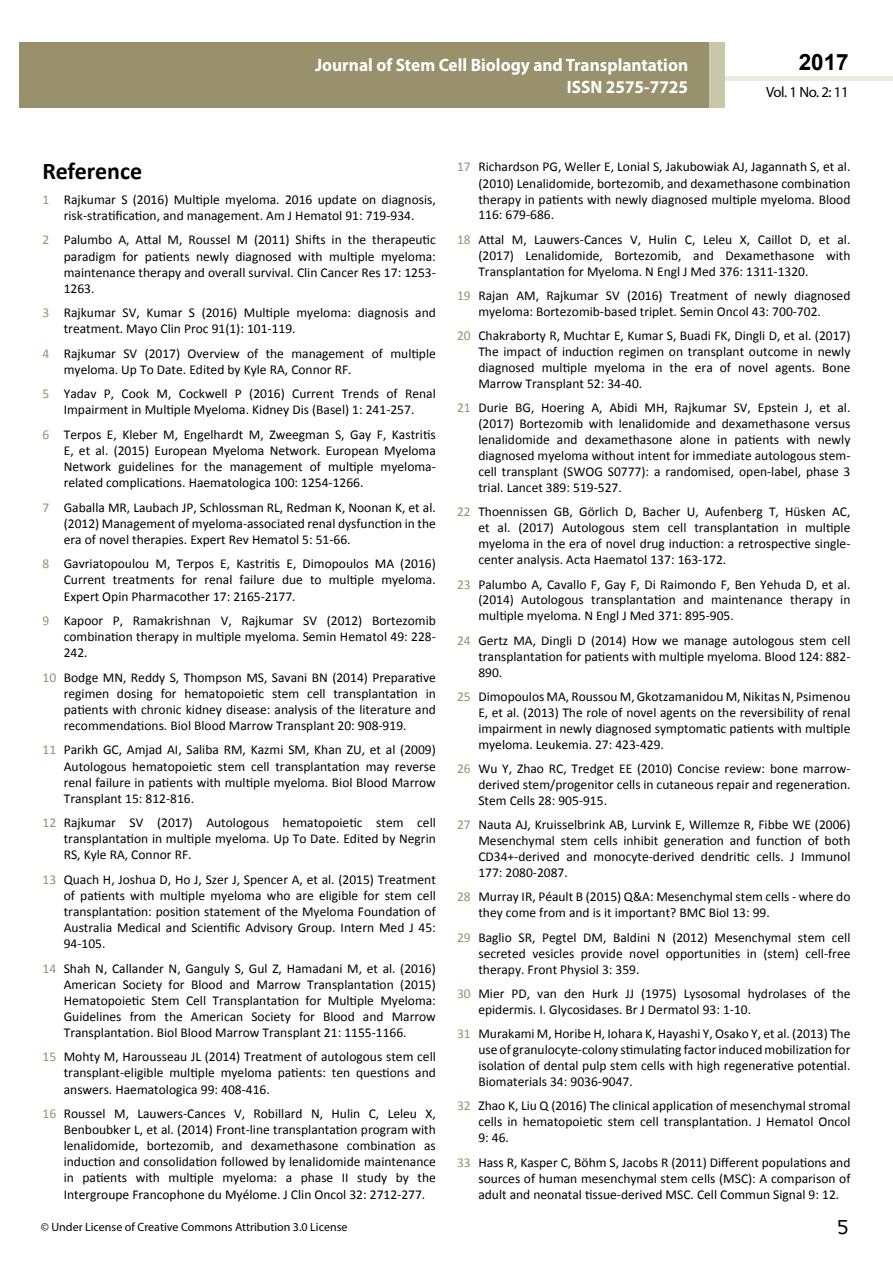
<style>
.page{position:relative;width:893px;height:1263px;background:#fff}
.page>*{position:absolute;margin:0;border:0;box-sizing:border-box;transform-origin:0 0}
.t1{font:25.5px "Tunga";color:#000}
.t2{font:700 24px "Calibri";letter-spacing:-.005em;color:#000}
.t3{font:700 22.5px "Arial";color:#000}
.t4{font:700 18px/21.6px "Myriad Pro";color:#fff;text-align:right;scale:.96 1}
.t5{font:14.85px "Myriad Pro";letter-spacing:-.03em;color:#000}
.t6{font:13.5px/16px "Calibri";color:#000;text-align:justify}
.t7{font:12px "Myriad Pro";color:#000}
.s1{color:#98916c}
</style>
<div class="page">
<div style="left:725px;top:76px;width:168px;height:5px;background:#ecebe0"></div>
<div style="left:19px;top:42px;width:690px;height:66px;background:#98916c"></div>
<div style="left:709px;top:42px;width:16px;height:66px;background:#c9c7a9"></div>
<h3 class="t4" style="left:315px;top:54px;width:390px">Journal of Stem Cell Biology and Transplantation<br>ISSN 2575-7725</h3>
<h3 class="t3" style="left:799px;top:47px;width:52px">2017</h3>
<p class="t5" style="left:766px;top:83px;width:84px">Vol. 1 No. 2: 11</p>
<h2 class="t2" style="left:43px;top:156px;width:101px">Reference</h2>
<p class="t6" style="left:43px;top:191px;width:395px;text-align:center"><span class="s1">1</span> Rajkumar S (2016) Multiple myeloma. 2016 update on diagnosis, risk-stratification, and management. Am J Hematol 91: 719-934.</p>
<p class="t6" style="left:64px;top:232px;width:374px;text-indent:-21px"><span class="s1">2</span> Palumbo A, Attal M, Roussel M (2011) Shifts in the therapeutic paradigm for patients newly diagnosed with multiple myeloma: maintenance therapy and overall survival. Clin Cancer Res 17: 1253- 1263.</p>
<p class="t6" style="left:64px;top:305px;width:374px;text-indent:-21px"><span class="s1">3</span> Rajkumar SV, Kumar S (2016) Multiple myeloma: diagnosis and treatment. Mayo Clin Proc 91(1): 101-119.</p>
<p class="t6" style="left:64px;top:345px;width:374px;text-indent:-21px"><span class="s1">4</span> Rajkumar SV (2017) Overview of the management of multiple myeloma. Up To Date. Edited by Kyle RA, Connor RF.</p>
<p class="t6" style="left:43px;top:386px;width:395px;text-align:center"><span class="s1">5</span> Yadav P, Cook M, Cockwell P (2016) Current Trends of Renal<br>Impairment in Multiple Myeloma. Kidney Dis (Basel) 1: 241-257.</p>
<p class="t6" style="left:64px;top:427px;width:374px;text-indent:-21px"><span class="s1">6</span> Terpos E, Kleber M, Engelhardt M, Zweegman S, Gay F, Kastritis E, et al. (2015) European Myeloma Network. European Myeloma Network guidelines for the management of multiple myeloma&shy;related complications. Haematologica 100: 1254-1266.</p>
<p class="t6" style="left:64px;top:499px;width:374px;text-indent:-21px"><span class="s1">7</span> Gaballa MR, Laubach JP, Schlossman RL, Redman K, Noonan K, et al. (2012) Management of myeloma-associated renal dysfunction in the era of novel therapies. Expert Rev Hematol 5: 51-66.</p>
<p class="t6" style="left:64px;top:556px;width:374px;text-indent:-21px"><span class="s1">8</span> Gavriatopoulou M, Terpos E, Kastritis E, Dimopoulos MA (2016)<br>Current treatments for renal failure due to multiple myeloma.<br>Expert Opin Pharmacother 17: 2165-2177.</p>
<p class="t6" style="left:64px;top:613px;width:374px;text-indent:-21px"><span class="s1">9</span> Kapoor P, Ramakrishnan V, Rajkumar SV (2012) Bortezomib combination therapy in multiple myeloma. Semin Hematol 49: 228- 242.</p>
<p class="t6" style="left:64px;top:669px;width:374px;text-indent:-21px"><span class="s1">10</span> Bodge MN, Reddy S, Thompson MS, Savani BN (2014) Preparative regimen dosing for hematopoietic stem cell transplantation in patients with chronic kidney disease: analysis of the literature and recommendations. Biol Blood Marrow Transplant 20: 908-919.</p>
<p class="t6" style="left:64px;top:742px;width:374px;text-indent:-21px"><span class="s1">11</span> Parikh GC, Amjad AI, Saliba RM, Kazmi SM, Khan ZU, et al (2009)<br>Autologous hematopoietic stem cell transplantation may reverse renal failure in patients with multiple myeloma. Biol Blood Marrow Transplant 15: 812-816.</p>
<p class="t6" style="left:64px;top:815px;width:374px;text-indent:-21px"><span class="s1">12</span> Rajkumar SV (2017) Autologous hematopoietic stem cell transplantation in multiple myeloma. Up To Date. Edited by Negrin RS, Kyle RA, Connor RF.</p>
<p class="t6" style="left:64px;top:871px;width:374px;text-indent:-21px"><span class="s1">13</span> Quach H, Joshua D, Ho J, Szer J, Spencer A, et al. (2015) Treatment of patients with multiple myeloma who are eligible for stem cell transplantation: position statement of the Myeloma Foundation of Australia Medical and Scientific Advisory Group. Intern Med J 45:<br>94-105.</p>
<p class="t6" style="left:64px;top:960px;width:374px;text-indent:-21px"><span class="s1">14</span> Shah N, Callander N, Ganguly S, Gul Z, Hamadani M, et al. (2016)<br>American Society for Blood and Marrow Transplantation (2015)<br>Hematopoietic Stem Cell Transplantation for Multiple Myeloma:<br>Guidelines from the American Society for Blood and Marrow Transplantation. Biol Blood Marrow Transplant 21: 1155-1166.</p>
<p class="t6" style="left:64px;top:1049px;width:374px;text-indent:-21px"><span class="s1">15</span> Mohty M, Harousseau JL (2014) Treatment of autologous stem cell transplant-eligible multiple myeloma patients: ten questions and answers. Haematologica 99: 408-416.</p>
<p class="t6" style="left:64px;top:1105px;width:374px;text-indent:-21px"><span class="s1">16</span> Roussel M, Lauwers-Cances V, Robillard N, Hulin C, Leleu X, Benboubker L, et al. (2014) Front-line transplantation program with lenalidomide, bortezomib, and dexamethasone combination as induction and consolidation followed by lenalidomide maintenance in patients with multiple myeloma: a phase II study by the Intergroupe Francophone du Myélome. J Clin Oncol 32: 2712-277.</p>
<p class="t6" style="left:478px;top:159px;width:374px;text-indent:-21px"><span class="s1">17</span> Richardson PG, Weller E, Lonial S, Jakubowiak AJ, Jagannath S, et al. (2010) Lenalidomide, bortezomib, and dexamethasone combination therapy in patients with newly diagnosed multiple myeloma. Blood 116: 679-686.</p>
<p class="t6" style="left:478px;top:231px;width:374px;text-indent:-21px"><span class="s1">18</span> Attal M, Lauwers-Cances V, Hulin C, Leleu X, Caillot D, et al. (2017) Lenalidomide, Bortezomib, and Dexamethasone with Transplantation for Myeloma. N Engl J Med 376: 1311-1320.</p>
<p class="t6" style="left:478px;top:288px;width:374px;text-indent:-21px"><span class="s1">19</span> Rajan AM, Rajkumar SV (2016) Treatment of newly diagnosed myeloma: Bortezomib-based triplet. Semin Oncol 43: 700-702.</p>
<p class="t6" style="left:478px;top:328px;width:374px;text-indent:-21px"><span class="s1">20</span> Chakraborty R, Muchtar E, Kumar S, Buadi FK, Dingli D, et al. (2017)<br>The impact of induction regimen on transplant outcome in newly diagnosed multiple myeloma in the era of novel agents. Bone Marrow Transplant 52: 34-40.</p>
<p class="t6" style="left:478px;top:400px;width:374px;text-indent:-21px"><span class="s1">21</span> Durie BG, Hoering A, Abidi MH, Rajkumar SV, Epstein J, et al. (2017) Bortezomib with lenalidomide and dexamethasone versus lenalidomide and dexamethasone alone in patients with newly diagnosed myeloma without intent for immediate autologous stem&shy;cell transplant (SWOG S0777): a randomised, open-label, phase 3 trial. Lancet 389: 519-527.</p>
<p class="t6" style="left:478px;top:504px;width:374px;text-indent:-21px"><span class="s1">22</span> Thoennissen GB, Görlich D, Bacher U, Aufenberg T, Hüsken AC, et al. (2017) Autologous stem cell transplantation in multiple myeloma in the era of novel drug induction: a retrospective single&shy;center analysis. Acta Haematol 137: 163-172.</p>
<p class="t6" style="left:478px;top:576px;width:374px;text-indent:-21px"><span class="s1">23</span> Palumbo A, Cavallo F, Gay F, Di Raimondo F, Ben Yehuda D, et al. (2014) Autologous transplantation and maintenance therapy in multiple myeloma. N Engl J Med 371: 895-905.</p>
<p class="t6" style="left:478px;top:632px;width:374px;text-indent:-21px"><span class="s1">24</span> Gertz MA, Dingli D (2014) How we manage autologous stem cell transplantation for patients with multiple myeloma. Blood 124: 882- 890.</p>
<p class="t6" style="left:478px;top:689px;width:374px;text-indent:-21px"><span class="s1">25</span> Dimopoulos MA, Roussou M, Gkotzamanidou M, Nikitas N, Psimenou E, et al. (2013) The role of novel agents on the reversibility of renal impairment in newly diagnosed symptomatic patients with multiple myeloma. Leukemia. 27: 423-429.</p>
<p class="t6" style="left:478px;top:761px;width:374px;text-indent:-21px"><span class="s1">26</span> Wu Y, Zhao RC, Tredget EE (2010) Concise review: bone marrow&shy;derived stem/progenitor cells in cutaneous repair and regeneration.<br>Stem Cells 28: 905-915.</p>
<p class="t6" style="left:478px;top:817px;width:374px;text-indent:-21px"><span class="s1">27</span> Nauta AJ, Kruisselbrink AB, Lurvink E, Willemze R, Fibbe WE (2006)<br>Mesenchymal stem cells inhibit generation and function of both CD34+-derived and monocyte-derived dendritic cells. J Immunol 177: 2080-2087.</p>
<p class="t6" style="left:478px;top:889px;width:374px;text-indent:-21px"><span class="s1">28</span> Murray IR, Péault B (2015) Q&amp;A: Mesenchymal stem cells - where do they come from and is it important? BMC Biol 13: 99.</p>
<p class="t6" style="left:478px;top:929px;width:374px;text-indent:-21px"><span class="s1">29</span> Baglio SR, Pegtel DM, Baldini N (2012) Mesenchymal stem cell secreted vesicles provide novel opportunities in (stem) cell-free therapy. Front Physiol 3: 359.</p>
<p class="t6" style="left:478px;top:985px;width:374px;text-indent:-21px"><span class="s1">30</span> Mier PD, van den Hurk JJ (1975) Lysosomal hydrolases of the epidermis. I. Glycosidases. Br J Dermatol 93: 1-10.</p>
<p class="t6" style="left:478px;top:1026px;width:374px;text-indent:-21px"><span class="s1">31</span> Murakami M, Horibe H, Iohara K, Hayashi Y, Osako Y, et al. (2013) The use of granulocyte-colony stimulating factor induced mobilization for isolation of dental pulp stem cells with high regenerative potential.<br>Biomaterials 34: 9036-9047.</p>
<p class="t6" style="left:478px;top:1098px;width:374px;text-indent:-21px"><span class="s1">32</span> Zhao K, Liu Q (2016) The clinical application of mesenchymal stromal cells in hematopoietic stem cell transplantation. J Hematol Oncol 9: 46.</p>
<p class="t6" style="left:478px;top:1154px;width:374px;text-indent:-21px"><span class="s1">33</span> Hass R, Kasper C, Böhm S, Jacobs R (2011) Different populations and sources of human mesenchymal stem cells (MSC): A comparison of adult and neonatal tissue-derived MSC. Cell Commun Signal 9: 12.</p>
<p class="t7" style="left:41px;top:1220px;width:308px">© Under License of Creative Commons Attribution 3.0 License</p>
<h1 class="t1" style="left:837px;top:1210px;width:13px">5</h1>
</div>
